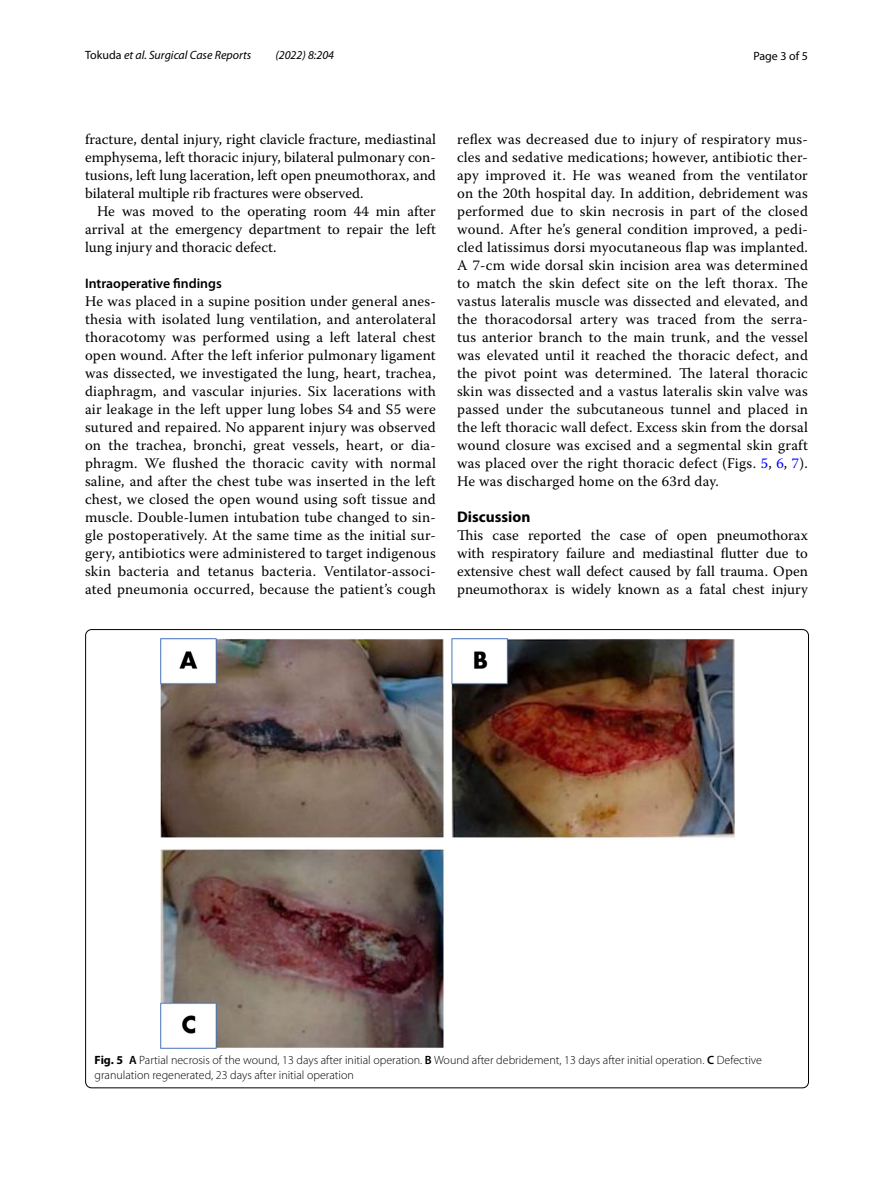
<style>
.page{position:relative;width:893px;height:1187px;background:#fff}
.page>*{position:absolute;margin:0;border:0;box-sizing:border-box;transform-origin:0 0}
.t1{font:700 15.45px "Myriad Pro";color:#000}
.t2{font:14.7px/18px "Warnock Pro";letter-spacing:.005em;color:#000;text-align:justify}
.t3{font:600 13.8px "Myriad Pro";color:#000}
.t4{font:300 12px/15px "Myriad Pro";color:#000}
.t5{font:italic 12px "Myriad Pro";color:#000}
.t6{font:12px "Myriad Pro";color:#000}
.s1{font-style:normal}
.s2{color:#00f}
.s3{font-weight:700}
.s4{font-weight:600}
</style>
<div class="page">
<img style="left:160px;top:638px;width:574px;height:410px">
<p class="t5" style="left:85px;top:48px;width:168px"><span class="s1">Tokuda</span> et al. Surgical Case Reports</p>
<p class="t5" style="left:275px;top:48px;width:60px">(2022) 8:204</p>
<p class="t6" style="left:753px;top:48px;width:56px">Page 3 of 5</p>
<p class="t2" style="left:85px;top:130px;width:352px">fracture, dental injury, right clavicle fracture, mediastinal emphysema, left thoracic injury, bilateral pulmonary con&shy;tusions, left lung laceration, left open pneumothorax, and bilateral multiple rib fractures were observed.</p>
<p class="t2" style="left:85px;top:202px;width:352px;text-indent:12px">He was moved to the operating room 44 min after arrival at the emergency department to repair the left lung injury and thoracic defect.</p>
<p class="t3" style="left:85px;top:274px;width:138px">Intraoperative findings</p>
<p class="t2" style="left:85px;top:292px;width:352px">He was placed in a supine position under general anes&shy;thesia with isolated lung ventilation, and anterolateral thoracotomy was performed using a left lateral chest open wound. After the left inferior pulmonary ligament was dissected, we investigated the lung, heart, trachea, diaphragm, and vascular injuries. Six lacerations with air leakage in the left upper lung lobes S4 and S5 were sutured and repaired. No apparent injury was observed on the trachea, bronchi, great vessels, heart, or dia&shy;phragm. We flushed the thoracic cavity with normal saline, and after the chest tube was inserted in the left chest, we closed the open wound using soft tissue and muscle. Double-lumen intubation tube changed to sin&shy;gle postoperatively. At the same time as the initial sur&shy;gery, antibiotics were administered to target indigenous skin bacteria and tetanus bacteria. Ventilator-associ&shy;ated pneumonia occurred, because the patient’s cough</p>
<p class="t2" style="left:457px;top:130px;width:352px">reflex was decreased due to injury of respiratory mus&shy;cles and sedative medications; however, antibiotic ther&shy;apy improved it. He was weaned from the ventilator on the 20th hospital day. In addition, debridement was performed due to skin necrosis in part of the closed wound. After he’s general condition improved, a pedi&shy;cled latissimus dorsi myocutaneous flap was implanted.<br>A 7-cm wide dorsal skin incision area was determined to match the skin defect site on the left thorax. The vastus lateralis muscle was dissected and elevated, and the thoracodorsal artery was traced from the serra&shy;tus anterior branch to the main trunk, and the vessel was elevated until it reached the thoracic defect, and the pivot point was determined. The lateral thoracic skin was dissected and a vastus lateralis skin valve was passed under the subcutaneous tunnel and placed in the left thoracic wall defect. Excess skin from the dorsal wound closure was excised and a segmental skin graft was placed over the right thoracic defect (Figs. <span class="s2">5</span>, <span class="s2">6</span>, <span class="s2">7</span>).<br>He was discharged home on the 63rd day.</p>
<p class="t1" style="left:457px;top:506px;width:75px">Discussion</p>
<p class="t2" style="left:457px;top:526px;width:352px">This case reported the case of open pneumothorax with respiratory failure and mediastinal flutter due to extensive chest wall defect caused by fall trauma. Open pneumothorax is widely known as a fatal chest injury</p>
<p class="t4" style="left:95px;top:1052px;width:669px"><span class="s3">Fig. 5</span> <span class="s4">A</span> Partial necrosis of the wound, 13 days after initial operation. <span class="s4">B</span> Wound after debridement, 13 days after initial operation. <span class="s4">C</span> Defective granulation regenerated, 23 days after initial operation</p>
</div>
